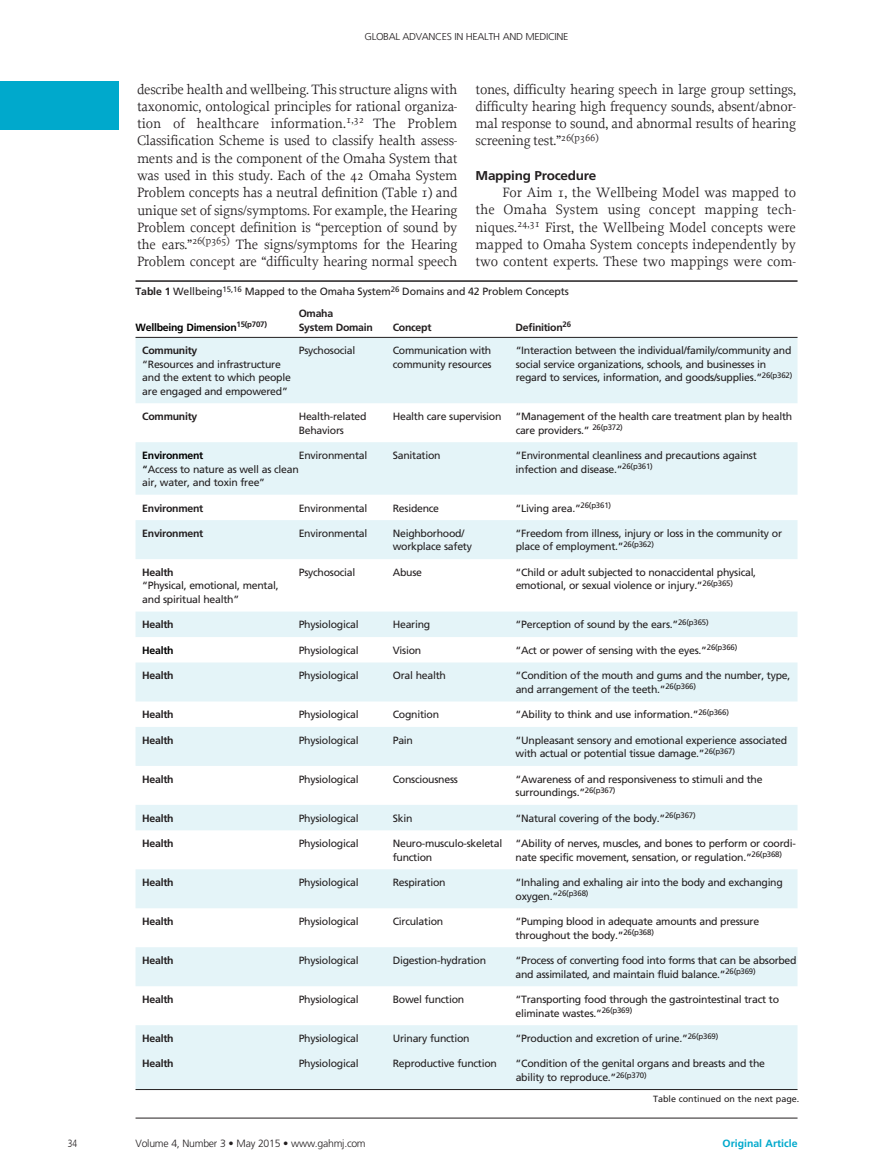
<style>
.page{position:relative;width:878px;height:1175px;background:#fff}
.page>*{position:absolute;margin:0;border:0;box-sizing:border-box;transform-origin:0 0}
.t1{font:14.25px/17.2px "Proforma";letter-spacing:-.02em;color:#231f20;text-align:justify}
.t2{font:700 12.9px "Frutiger AACN";letter-spacing:-.02em;color:#231f20;scale:1.05 1}
.t3{font:10.5px/13.5px "Frutiger AACN";letter-spacing:-.025em;color:#231f20}
.t4{font:700 10.5px/13.5px "Frutiger AACN";letter-spacing:-.025em;color:#231f20}
.t5{font:300 10.5px "Frutiger AACN";letter-spacing:-.025em;color:#231f20}
.t6{font:700 10.5px "Frutiger AACN";letter-spacing:-.025em;color:#000}
.t7{font:700 10.5px "Frutiger AACN";color:#00a9cc}
.t8{font:300 10.5px "Frutiger AACN";letter-spacing:-.025em;color:#231f20;scale:.8 1}
.t9{font:300 10.05px "Frutiger AACN";letter-spacing:-.035em;color:#231f20;scale:1.05 1}
.t10{font:9px "Frutiger AACN";color:#231f20}
.s1{font-weight:700}
.s2{font-weight:700;color:#000}
.s3{color:#000}
</style>
<div class="page">
<hr style="left:135px;top:1117px;width:662px;height:1px;background:#231f20">
<div style="left:0;top:81px;width:119px;height:49px;background:#00a9cc"></div>
<svg style="left:135px;top:338px;width:662px;height:751px;fill:#e4f4f8"></svg>
<hr style="left:135px;top:280px;width:662px;height:2px;background:#231f20">
<hr style="left:135px;top:337px;width:662px;height:1px;background:#231f20">
<hr style="left:135px;top:1089px;width:662px;height:1px;background:#231f20">
<p class="t9" style="left:364px;top:30px;width:196px">GLOBAL ADVANCES IN HEALTH AND MEDICINE</p>
<p class="t1" style="left:137px;top:80px;width:322px">describe health and wellbeing. This structure aligns with taxonomic, ontological principles for rational organiza&shy;tion of healthcare information.<sup>1,32</sup> The Problem Classification Scheme is used to classify health assess&shy;ments and is the component of the Omaha System that was used in this study. Each of the 42 Omaha System Problem concepts has a neutral definition (Table 1) and unique set of signs/symptoms. For example, the Hearing Problem concept definition is “perception of sound by the ears.”<sup>26(p365)</sup> The signs/symptoms for the Hearing Problem concept are “difficulty hearing normal speech</p>
<h1 class="t1" style="left:475px;top:80px;width:322px">tones, difficulty hearing speech in large group settings, difficulty hearing high frequency sounds, absent/abnor&shy;mal response to sound, and abnormal results of hearing screening test.”<sup>26(p366)</sup></h1>
<p class="t2" style="left:475px;top:168px;width:116px">Mapping Procedure</p>
<p class="t1" style="left:475px;top:184px;width:322px;text-indent:27px">For Aim 1, the Wellbeing Model was mapped to the Omaha System using concept mapping tech&shy;niques.<sup>24,31</sup> First, the Wellbeing Model concepts were mapped to Omaha System concepts independently by two content experts. These two mappings were com-</p>
<p class="t3" style="left:135px;top:285px;width:435px"><span class="s1">Table 1</span> Wellbeing<sup>15,16</sup> Mapped to the Omaha System<sup>26</sup> Domains and 42 Problem Concepts</p>
<p class="t6" style="left:135px;top:321px;width:133px">Wellbeing Dimension<sup>15(p707)</sup></p>
<p class="t4" style="left:299px;top:306px;width:76px">Omaha<br>System Domain</p>
<p class="t4" style="left:392px;top:320px;width:40px">Concept</p>
<p class="t4" style="left:515px;top:320px;width:57px">Definition<sup>26</sup></p>
<p class="t4" style="left:142px;top:343px;width:57px">Community</p>
<p class="t3" style="left:142px;top:357px;width:150px">“Resources and infrastructure and the extent to which people are engaged and empowered”</p>
<p class="t3" style="left:299px;top:343px;width:58px">Psychosocial</p>
<p class="t3" style="left:393px;top:343px;width:100px">Communication with community resources</p>
<p class="t3" style="left:515px;top:343px;width:278px">“Interaction between the individual/family/community and social service organizations, schools, and businesses in regard to services, information, and goods/supplies.”<sup>26(p362)</sup></p>
<p class="t4" style="left:142px;top:409px;width:57px">Community</p>
<p class="t3" style="left:299px;top:409px;width:69px">Health-related<br>Behaviors</p>
<p class="t3" style="left:392px;top:409px;width:110px">Health care supervision</p>
<p class="t3" style="left:515px;top:409px;width:278px">“Management of the health care treatment plan by health care providers.” <sup>26(p372)</sup></p>
<p class="t3" style="left:142px;top:448px;width:158px"><span class="s2">Environment<br></span><span class="s3">“</span>Access to nature as well as clean air, water, and toxin free”</p>
<p class="t3" style="left:299px;top:448px;width:70px">Environmental</p>
<p class="t3" style="left:393px;top:448px;width:49px">Sanitation</p>
<p class="t3" style="left:515px;top:448px;width:242px">“Environmental cleanliness and precautions against infection and disease.”<sup>26(p361)</sup></p>
<p class="t4" style="left:142px;top:501px;width:62px">Environment</p>
<p class="t3" style="left:299px;top:501px;width:70px">Environmental</p>
<p class="t3" style="left:392px;top:501px;width:48px">Residence</p>
<p class="t3" style="left:515px;top:501px;width:97px">“Living area.”<sup>26(p361)</sup></p>
<p class="t4" style="left:142px;top:526px;width:62px">Environment</p>
<p class="t3" style="left:299px;top:526px;width:70px">Environmental</p>
<p class="t3" style="left:392px;top:526px;width:81px">Neighborhood/ workplace safety</p>
<p class="t3" style="left:515px;top:526px;width:268px">“Freedom from illness, injury or loss in the community or place of employment.”<sup>26(p362)</sup></p>
<p class="t4" style="left:142px;top:565px;width:33px">Health</p>
<p class="t3" style="left:142px;top:579px;width:138px">“Physical, emotional, mental, and spiritual health”</p>
<p class="t3" style="left:299px;top:565px;width:58px">Psychosocial</p>
<p class="t3" style="left:392px;top:565px;width:31px">Abuse</p>
<p class="t3" style="left:515px;top:565px;width:242px">“Child or adult subjected to nonaccidental physical, emotional, or sexual violence or injury.”<sup>26(p365)</sup></p>
<p class="t4" style="left:142px;top:618px;width:33px">Health</p>
<p class="t3" style="left:299px;top:618px;width:61px">Physiological</p>
<p class="t3" style="left:392px;top:618px;width:39px">Hearing</p>
<p class="t3" style="left:515px;top:618px;width:194px">“Perception of sound by the ears.”<sup>26(p365)</sup></p>
<p class="t6" style="left:142px;top:644px;width:33px">Health</p>
<p class="t3" style="left:299px;top:643px;width:61px">Physiological</p>
<p class="t3" style="left:392px;top:643px;width:30px">Vision</p>
<p class="t3" style="left:515px;top:643px;width:223px">“Act or power of sensing with the eyes.”<sup>26(p366)</sup></p>
<p class="t4" style="left:142px;top:668px;width:33px">Health</p>
<p class="t3" style="left:299px;top:668px;width:61px">Physiological</p>
<p class="t3" style="left:392px;top:668px;width:55px">Oral health</p>
<p class="t3" style="left:515px;top:668px;width:276px">“Condition of the mouth and gums and the number, type, and arrangement of the teeth.”<sup>26(p366)</sup></p>
<p class="t4" style="left:142px;top:707px;width:33px">Health</p>
<p class="t3" style="left:299px;top:707px;width:61px">Physiological</p>
<p class="t3" style="left:392px;top:707px;width:48px">Cognition</p>
<p class="t3" style="left:515px;top:707px;width:215px">“Ability to think and use information.”<sup>26(p366)</sup></p>
<p class="t4" style="left:142px;top:733px;width:33px">Health</p>
<p class="t3" style="left:299px;top:733px;width:61px">Physiological</p>
<p class="t3" style="left:392px;top:733px;width:22px">Pain</p>
<p class="t3" style="left:515px;top:733px;width:273px">“Unpleasant sensory and emotional experience associated with actual or potential tissue damage.”<sup>26(p367)</sup></p>
<p class="t4" style="left:142px;top:772px;width:33px">Health</p>
<p class="t3" style="left:299px;top:772px;width:61px">Physiological</p>
<p class="t3" style="left:392px;top:772px;width:67px">Consciousness</p>
<p class="t3" style="left:515px;top:772px;width:248px">“Awareness of and responsiveness to stimuli and the surroundings.”<sup>26(p367)</sup></p>
<p class="t4" style="left:142px;top:811px;width:33px">Health</p>
<p class="t3" style="left:299px;top:811px;width:61px">Physiological</p>
<p class="t3" style="left:392px;top:811px;width:21px">Skin</p>
<p class="t3" style="left:515px;top:811px;width:181px">“Natural covering of the body.”<sup>26(p367)</sup></p>
<p class="t4" style="left:142px;top:836px;width:33px">Health</p>
<p class="t3" style="left:299px;top:836px;width:61px">Physiological</p>
<p class="t3" style="left:392px;top:836px;width:111px">Neuro-musculo-skeletal function</p>
<p class="t3" style="left:515px;top:836px;width:282px">“Ability of nerves, muscles, and bones to perform or coordi&shy;nate specific movement, sensation, or regulation.”<sup>26(p368)</sup></p>
<p class="t4" style="left:142px;top:875px;width:33px">Health</p>
<p class="t3" style="left:299px;top:875px;width:61px">Physiological</p>
<p class="t3" style="left:392px;top:875px;width:54px">Respiration</p>
<p class="t3" style="left:515px;top:875px;width:269px">“Inhaling and exhaling air into the body and exchanging oxygen.”<sup>26(p368)</sup></p>
<p class="t4" style="left:142px;top:914px;width:33px">Health</p>
<p class="t3" style="left:299px;top:914px;width:61px">Physiological</p>
<p class="t3" style="left:392px;top:914px;width:52px">Circulation</p>
<p class="t3" style="left:515px;top:914px;width:245px">“Pumping blood in adequate amounts and pressure throughout the body.”<sup>26(p368)</sup></p>
<p class="t4" style="left:142px;top:953px;width:33px">Health</p>
<p class="t3" style="left:299px;top:953px;width:61px">Physiological</p>
<p class="t3" style="left:392px;top:953px;width:95px">Digestion-hydration</p>
<p class="t3" style="left:515px;top:953px;width:282px">“Process of converting food into forms that can be absorbed and assimilated, and maintain fluid balance.”<sup>26(p369)</sup></p>
<p class="t4" style="left:142px;top:992px;width:33px">Health</p>
<p class="t3" style="left:299px;top:992px;width:61px">Physiological</p>
<p class="t3" style="left:392px;top:992px;width:73px">Bowel function</p>
<p class="t3" style="left:515px;top:992px;width:265px">“Transporting food through the gastrointestinal tract to eliminate wastes.”<sup>26(p369)</sup></p>
<p class="t4" style="left:142px;top:1031px;width:33px">Health</p>
<p class="t3" style="left:299px;top:1031px;width:61px">Physiological</p>
<p class="t3" style="left:392px;top:1031px;width:78px">Urinary function</p>
<p class="t3" style="left:515px;top:1031px;width:204px">“Production and excretion of urine.”<sup>26(p369)</sup></p>
<p class="t4" style="left:142px;top:1056px;width:33px">Health</p>
<p class="t3" style="left:299px;top:1056px;width:61px">Physiological</p>
<p class="t3" style="left:392px;top:1056px;width:106px">Reproductive function</p>
<p class="t3" style="left:515px;top:1056px;width:251px">“Condition of the genital organs and breasts and the ability to reproduce.”<sup>26(p370)</sup></p>
<p class="t10" style="left:653px;top:1093px;width:148px">Table continued on the next page.</p>
<p class="t8" style="left:68px;top:1137px;width:13px">34</p>
<p class="t5" style="left:135px;top:1137px;width:232px">Volume 4, Number 3 • May 2015 • www.gahmj.com</p>
<p class="t7" style="left:722px;top:1136px;width:76px">Original Article</p>
</div>
